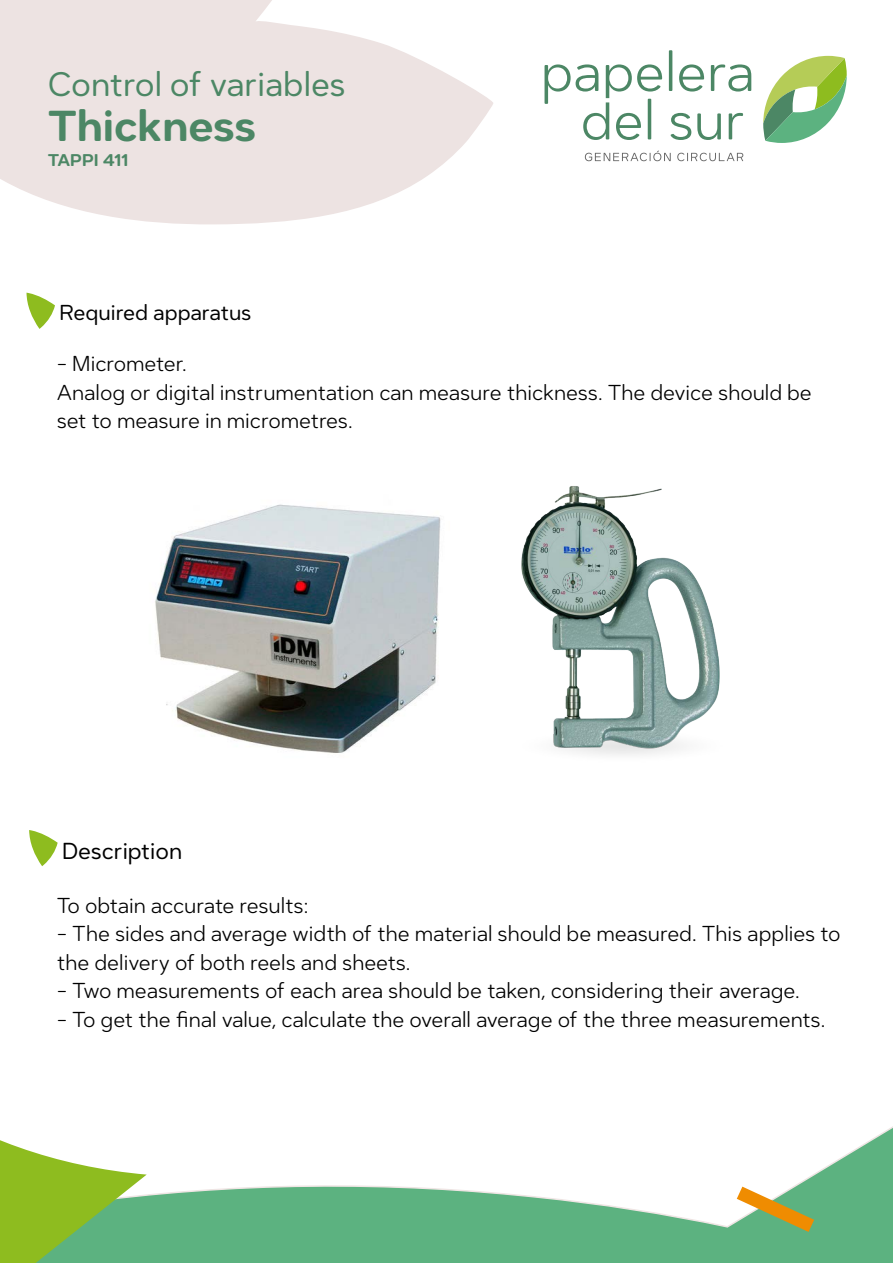
<style>
.page{position:relative;width:893px;height:1263px;background:#fff}
.page>*{position:absolute;margin:0;border:0;box-sizing:border-box;transform-origin:0 0}
.t1{font:600 42px "Dexa Round";color:#4c8765}
.t2{font:33px "Dexa Round";color:#4c8765}
.t3{font:22.5px "Dexa Round";color:#000}
.t4{font:300 21px/28.5px "Dexa Round";color:#000}
.t5{font:21px "Dexa Round";letter-spacing:-.005em;color:#000}
.t6{font:600 16.5px "Dexa Round";letter-spacing:-.005em;color:#4c8765}
</style>
<div class="page">
<svg style="left:763px;top:56px;width:84px;height:87px"></svg>
<svg style="left:585px;top:151px;width:86px;height:10px"></svg>
<svg style="left:677px;top:153px;width:66px;height:8px"></svg>
<svg style="left:670px;top:113px;width:21px;height:27px"></svg>
<svg style="left:697px;top:113px;width:24px;height:27px"></svg>
<svg style="left:729px;top:113px;width:14px;height:26px"></svg>
<svg style="left:544px;top:64px;width:118px;height:76px"></svg>
<hr style="left:669px;top:50px;width:3px;height:41px;background:#4c8765">
<svg style="left:679px;top:64px;width:25px;height:28px"></svg>
<svg style="left:711px;top:64px;width:40px;height:28px"></svg>
<svg style="left:0;top:0;width:493px;height:225px;fill:#ede3e2"></svg>
<svg style="left:147px;top:1126px;width:746px;height:137px"></svg>
<svg style="left:0;top:1140px;width:147px;height:123px"></svg>
<svg style="left:737px;top:1186px;width:77px;height:46px"></svg>
<svg style="left:29px;top:830px;width:29px;height:36px"></svg>
<img style="left:155px;top:504px;width:265px;height:249px">
<img style="left:420px;top:486px;width:300px;height:269px">
<svg style="left:27px;top:293px;width:28px;height:36px"></svg>
<h2 class="t2" style="left:48px;top:64px;width:299px">Control of variables</h2>
<h1 class="t1" style="left:48px;top:101px;width:210px">Thickness</h1>
<p class="t6" style="left:48px;top:151px;width:82px">TAPPI 411</p>
<p class="t5" style="left:59px;top:300px;width:194px">Required apparatus</p>
<p class="t4" style="left:57px;top:349px;width:757px">- Micrometer.<br>Analog or digital instrumentation can measure thickness. The device should be set to measure in micrometres.</p>
<p class="t3" style="left:62px;top:837px;width:121px">Description</p>
<p class="t4" style="left:57px;top:891px;width:253px">To obtain accurate results:</p>
<p class="t4" style="left:57px;top:919px;width:785px">- The sides and average width of the material should be measured. This applies to the delivery of both reels and sheets.</p>
<p class="t4" style="left:57px;top:976px;width:744px">- Two measurements of each area should be taken, considering their average.</p>
<p class="t4" style="left:57px;top:1005px;width:770px">- To get the final value, calculate the overall average of the three measurements.</p>
</div>
